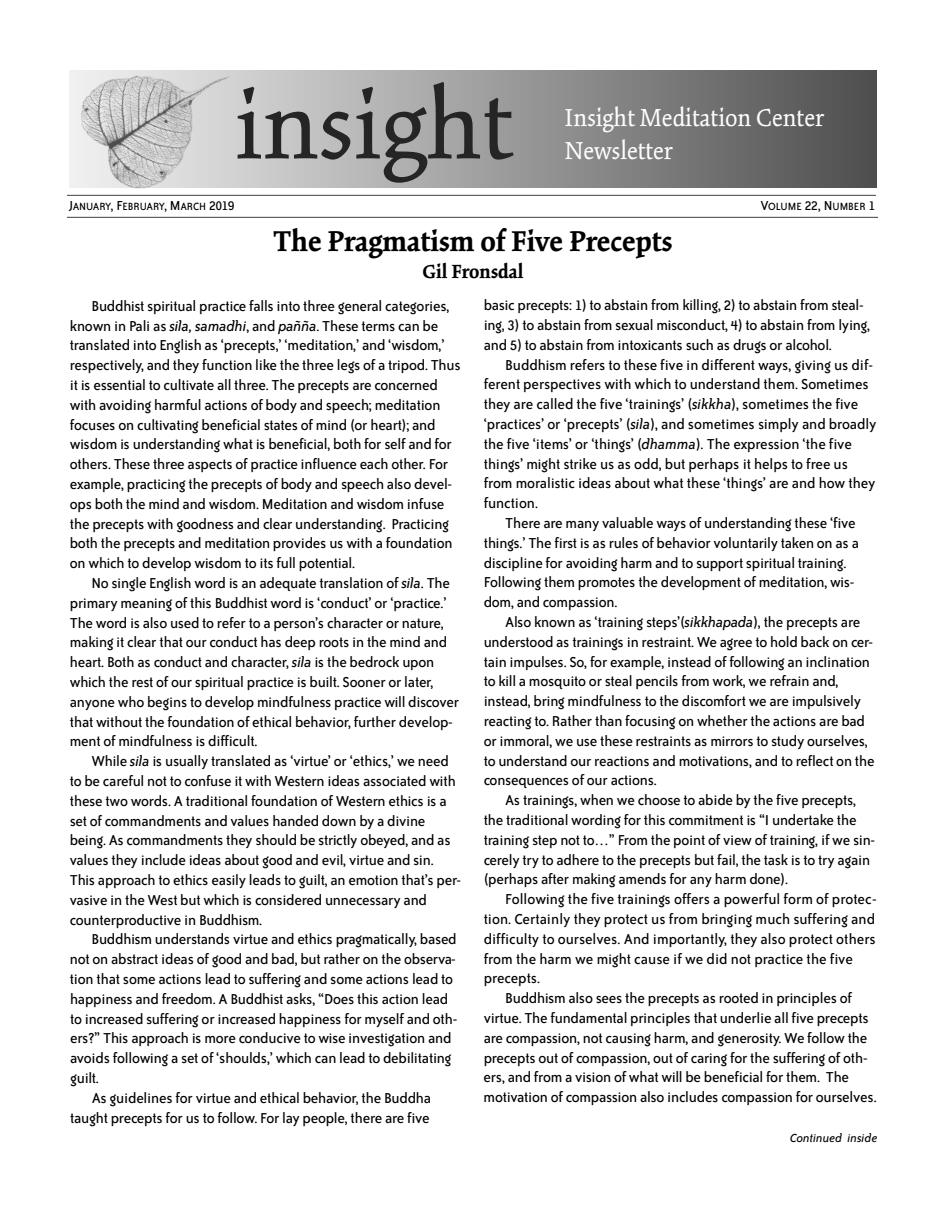
<style>
.page{position:relative;width:945px;height:1215px;background:#fff}
.page>*{position:absolute;margin:0;border:0;box-sizing:border-box;transform-origin:0 0}
.t1{font:103.8px "Kinesis Std";color:#252525;scale:1.06 1}
.t2{font:700 31.5px "Kinesis Std";color:#000}
.t3{font:27px/32.4px "Kinesis Std";color:#fdfdfd}
.t4{font:700 21px "Kinesis Std";color:#000}
.t5{font:16.5px/19.8px "Bailey Sans ITC";letter-spacing:-.015em;color:#000}
.t6{font:italic 13.5px "Bailey Sans ITC";color:#000}
.t7{font:12px "Bailey Sans ITC";letter-spacing:-.025em;color:#000}
.t8{font:12px "Bailey Sans ITC";color:#000}
.s1{font-size:15px}
.s2{font-style:italic}
</style>
<div class="page">
<svg style="left:242px;top:70px;width:635px;height:117px;background:#8f8f8f"></svg>
<img style="left:70px;top:70px;width:172px;height:125px">
<hr style="left:67px;top:195px;width:809px;height:1px;background:#404040">
<hr style="left:67px;top:217px;width:811px;height:1px;background:#404040">
<h1 class="t1" style="left:235px;top:82px;width:264px">insight</h1>
<h3 class="t3" style="left:565px;top:103px;width:261px">Insight Meditation Center<br>Newsletter</h3>
<p class="t7" style="left:69px;top:202px;width:167px"><span class="s1">J</span>ANUARY<span class="s1">, F</span>EBRUARY<span class="s1">, M</span>ARCH <span class="s1">2019</span></p>
<p class="t8" style="left:760px;top:202px;width:116px"><span class="s1">V</span>OLUME <span class="s1">22, N</span>UMBER <span class="s1">1</span></p>
<h2 class="t2" style="left:273px;top:228px;width:401px">The Pragmatism of Five Precepts</h2>
<p class="t4" style="left:423px;top:262px;width:102px">Gil Fronsdal</p>
<p class="t5" style="left:70px;top:297px;width:393px;text-indent:22px">Buddhist spiritual practice falls into three general categories, known in Pali as <span class="s2">sila, samadhi</span>, and <span class="s2">pañña</span>. These terms can be translated into English as ‘precepts,’ ‘meditation,’ and ‘wisdom,’ respectively, and they function like the three legs of a tripod. Thus it is essential to cultivate all three. The precepts are concerned with avoiding harmful actions of body and speech; meditation focuses on cultivating beneficial states of mind (or heart); and wisdom is understanding what is beneficial, both for self and for others. These three aspects of practice influence each other. For example, practicing the precepts of body and speech also devel&shy;ops both the mind and wisdom. Meditation and wisdom infuse the precepts with goodness and clear understanding. Practicing both the precepts and meditation provides us with a foundation on which to develop wisdom to its full potential.</p>
<p class="t5" style="left:70px;top:574px;width:391px;text-indent:22px">No single English word is an adequate translation of <span class="s2">sila</span>. The primary meaning of this Buddhist word is ‘conduct’ or ‘practice.’ The word is also used to refer to a person’s character or nature, making it clear that our conduct has deep roots in the mind and heart. Both as conduct and character, <span class="s2">sila</span> is the bedrock upon which the rest of our spiritual practice is built. Sooner or later, anyone who begins to develop mindfulness practice will discover that without the foundation of ethical behavior, further develop&shy;ment of mindfulness is difficult.</p>
<p class="t5" style="left:70px;top:752px;width:393px;text-indent:22px">While <span class="s2">sila</span> is usually translated as ‘virtue’ or ‘ethics,’ we need to be careful not to confuse it with Western ideas associated with these two words. A traditional foundation of Western ethics is a set of commandments and values handed down by a divine being. As commandments they should be strictly obeyed, and as values they include ideas about good and evil, virtue and sin.<br>This approach to ethics easily leads to guilt, an emotion that’s per&shy;vasive in the West but which is considered unnecessary and counterproductive in Buddhism.</p>
<p class="t5" style="left:92px;top:931px;width:367px">Buddhism understands virtue and ethics pragmatically, based</p>
<p class="t5" style="left:70px;top:950px;width:387px">not on abstract ideas of good and bad, but rather on the observa-</p>
<p class="t5" style="left:70px;top:970px;width:385px">tion that some actions lead to suffering and some actions lead to</p>
<p class="t5" style="left:70px;top:990px;width:380px">happiness and freedom. A Buddhist asks, “Does this action lead</p>
<p class="t5" style="left:70px;top:1010px;width:389px">to increased suffering or increased happiness for myself and oth-</p>
<p class="t5" style="left:70px;top:1030px;width:383px">ers?” This approach is more conducive to wise investigation and</p>
<p class="t5" style="left:70px;top:1049px;width:383px">avoids following a set of ‘shoulds,’ which can lead to debilitating</p>
<p class="t5" style="left:70px;top:1069px;width:30px">guilt.</p>
<p class="t5" style="left:92px;top:1089px;width:341px">As guidelines for virtue and ethical behavior, the Buddha</p>
<p class="t5" style="left:70px;top:1109px;width:361px">taught precepts for us to follow. For lay people, there are five</p>
<p class="t6" style="left:790px;top:1133px;width:89px">Continued inside</p>
<p class="t5" style="left:484px;top:296px;width:388px">basic precepts: 1) to abstain from killing, 2) to abstain from steal&shy;ing, 3) to abstain from sexual misconduct, 4) to abstain from lying, and 5) to abstain from intoxicants such as drugs or alcohol.</p>
<p class="t5" style="left:484px;top:356px;width:394px;text-indent:22px">Buddhism refers to these five in different ways, giving us dif&shy;ferent perspectives with which to understand them. Sometimes they are called the five ‘trainings’ (<span class="s2">sikkha</span>), sometimes the five ‘practices’ or ‘precepts’ (<span class="s2">sila</span>), and sometimes simply and broadly the five ‘items’ or ‘things’ (<span class="s2">dhamma</span>). The expression ‘the five things’ might strike us as odd, but perhaps it helps to free us from moralistic ideas about what these ‘things’ are and how they function.</p>
<p class="t5" style="left:484px;top:514px;width:377px;text-indent:22px">There are many valuable ways of understanding these ‘five things.’ The first is as rules of behavior voluntarily taken on as a discipline for avoiding harm and to support spiritual training.<br>Following them promotes the development of meditation, wis&shy;dom, and compassion.</p>
<p class="t5" style="left:484px;top:613px;width:392px;text-indent:22px">Also known as ‘training steps’(<span class="s2">sikkhapada</span>), the precepts are understood as trainings in restraint. We agree to hold back on cer&shy;tain impulses. So, for example, instead of following an inclination to kill a mosquito or steal pencils from work, we refrain and, instead, bring mindfulness to the discomfort we are impulsively reacting to. Rather than focusing on whether the actions are bad or immoral, we use these restraints as mirrors to study ourselves, to understand our reactions and motivations, and to reflect on the consequences of our actions.</p>
<p class="t5" style="left:484px;top:791px;width:393px;text-indent:22px">As trainings, when we choose to abide by the five precepts, the traditional wording for this commitment is “I undertake the training step not to…” From the point of view of training, if we sin&shy;cerely try to adhere to the precepts but fail, the task is to try again (perhaps after making amends for any harm done).</p>
<p class="t5" style="left:484px;top:890px;width:395px;text-indent:22px">Following the five trainings offers a powerful form of protec&shy;tion. Certainly they protect us from bringing much suffering and difficulty to ourselves. And importantly, they also protect others from the harm we might cause if we did not practice the five precepts.</p>
<p class="t5" style="left:484px;top:989px;width:394px;text-indent:22px">Buddhism also sees the precepts as rooted in principles of virtue. The fundamental principles that underlie all five precepts are compassion, not causing harm, and generosity. We follow the precepts out of compassion, out of caring for the suffering of oth&shy;ers, and from a vision of what will be beneficial for them. The motivation of compassion also includes compassion for ourselves.</p>
</div>
